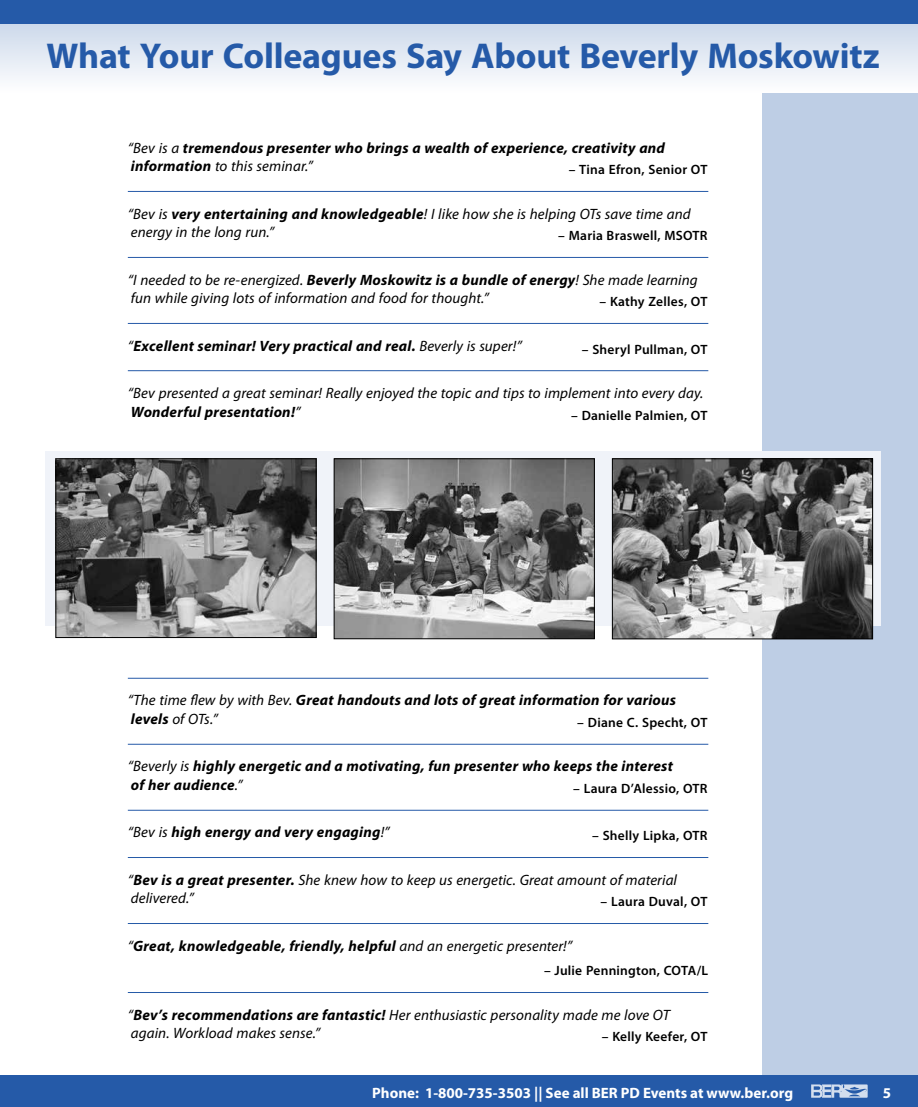
<style>
.page{position:relative;width:918px;height:1107px;background:#fff}
.page>*{position:absolute;margin:0;border:0;box-sizing:border-box;transform-origin:0 0}
.t1{font:700 36px "Myriad Pro";letter-spacing:-.005em;color:#255aa8}
.t2{font:italic 15px/18.8px "Myriad Pro";letter-spacing:.005em;color:#000}
.t3{font:italic 700 15px/18.8px "Myriad Pro";letter-spacing:.015em;color:#000}
.t4{font:700 15px "Myriad Pro";color:#fff}
.t5{font:600 13.5px "Myriad Pro";letter-spacing:.015em;color:#000}
.s1{font-weight:400}
.s2{font-weight:700}
</style>
<div class="page">
<div style="left:763px;top:0;width:155px;height:1107px;background:#becee5"></div>
<div style="left:0;top:1076px;width:918px;height:31px;background:#255aa8"></div>
<svg style="left:811px;top:1084px;width:57px;height:14px"></svg>
<svg style="left:0;top:24px;width:918px;height:68px"></svg>
<div style="left:0;top:0;width:918px;height:24px;background:#255aa8"></div>
<hr style="left:128px;top:191px;width:580px;height:1px;background:#255aa8">
<hr style="left:128px;top:257px;width:580px;height:1px;background:#255aa8">
<hr style="left:128px;top:323px;width:580px;height:1px;background:#255aa8">
<hr style="left:128px;top:370px;width:580px;height:1px;background:#255aa8">
<hr style="left:128px;top:678px;width:580px;height:1px;background:#255aa8">
<hr style="left:128px;top:744px;width:580px;height:1px;background:#255aa8">
<hr style="left:128px;top:810px;width:580px;height:1px;background:#255aa8">
<hr style="left:128px;top:857px;width:580px;height:1px;background:#255aa8">
<hr style="left:128px;top:923px;width:580px;height:1px;background:#255aa8">
<hr style="left:128px;top:992px;width:580px;height:1px;background:#255aa8">
<div style="left:45px;top:451px;width:835px;height:175px;background:#f0f3f9"></div>
<img style="left:58px;top:460px;width:256px;height:176px">
<div style="left:56px;top:458px;width:260px;height:180px;border:1px solid #000"></div>
<img style="left:336px;top:460px;width:257px;height:177px">
<div style="left:334px;top:458px;width:261px;height:181px;border:1px solid #000"></div>
<img style="left:614px;top:460px;width:257px;height:177px">
<div style="left:612px;top:458px;width:261px;height:181px;border:1px solid #000"></div>
<h1 class="t1" style="left:46px;top:32px;width:835px">What Your Colleagues Say About Beverly Moskowitz</h1>
<p class="t3" style="left:128px;top:138px;width:539px"><span class="s1">“Bev is a</span> tremendous presenter who brings a wealth of experience, creativity and information <span class="s1">to this seminar.”</span></p>
<p class="t5" style="left:569px;top:161px;width:140px">– Tina Efron, Senior OT</p>
<p class="t2" style="left:128px;top:204px;width:564px">“Bev is <span class="s2">very entertaining and knowledgeable</span>! I like how she is helping OTs save time and energy in the long run.”</p>
<p class="t5" style="left:558px;top:227px;width:151px">– Maria Braswell, MSOTR</p>
<p class="t2" style="left:128px;top:270px;width:571px">“I needed to be re-energized. <span class="s2">Beverly Moskowitz is a bundle of energy</span>! She made learning fun while giving lots of information and food for thought.”</p>
<p class="t5" style="left:600px;top:293px;width:110px">– Kathy Zelles, OT</p>
<p class="t3" style="left:128px;top:336px;width:395px"><span class="s1">“</span>Excellent seminar! Very practical and real. <span class="s1">Beverly is super!”</span></p>
<p class="t5" style="left:582px;top:341px;width:127px">– Sheryl Pullman, OT</p>
<p class="t2" style="left:128px;top:383px;width:577px">“Bev presented a great seminar! Really enjoyed the topic and tips to implement into every day.<br><span class="s2">Wonderful presentation!</span>”</p>
<p class="t5" style="left:571px;top:407px;width:138px">– Danielle Palmien, OT</p>
<p class="t3" style="left:128px;top:691px;width:550px"><span class="s1">“The time flew by with Bev.</span> Great handouts and lots of great information for various levels <span class="s1">of OTs.”</span></p>
<p class="t5" style="left:577px;top:714px;width:132px">– Diane C. Specht, OT</p>
<p class="t3" style="left:128px;top:757px;width:547px"><span class="s1">“Beverly is</span> highly energetic and a motivating, fun presenter who keeps the interest of her audience<span class="s1">.”</span></p>
<p class="t5" style="left:573px;top:780px;width:136px">– Laura D’Alessio, OTR</p>
<p class="t3" style="left:128px;top:823px;width:263px"><span class="s1">“Bev is</span> high energy and very engaging<span class="s1">!”</span></p>
<p class="t5" style="left:592px;top:827px;width:117px">– Shelly Lipka, OTR</p>
<p class="t2" style="left:128px;top:870px;width:551px">“<span class="s2">Bev is a great presenter.</span> She knew how to keep us energetic. Great amount of material delivered.”</p>
<p class="t5" style="left:601px;top:893px;width:109px">– Laura Duval, OT</p>
<p class="t3" style="left:128px;top:936px;width:446px"><span class="s1">“</span>Great, knowledgeable, friendly, helpful <span class="s1">and an energetic presenter!”</span></p>
<p class="t5" style="left:544px;top:962px;width:166px">– Julie Pennington, COTA/L</p>
<p class="t2" style="left:128px;top:1005px;width:543px">“<span class="s2">Bev’s recommendations are fantastic!</span> Her enthusiastic personality made me love OT again. Workload makes sense.”</p>
<p class="t5" style="left:602px;top:1028px;width:107px">– Kelly Keefer, OT</p>
<p class="t4" style="left:372px;top:1083px;width:422px">Phone: 1-800-735-3503 || See all BER PD Events at www.ber.org</p>
<p class="t4" style="left:883px;top:1083px;width:10px">5</p>
</div>
